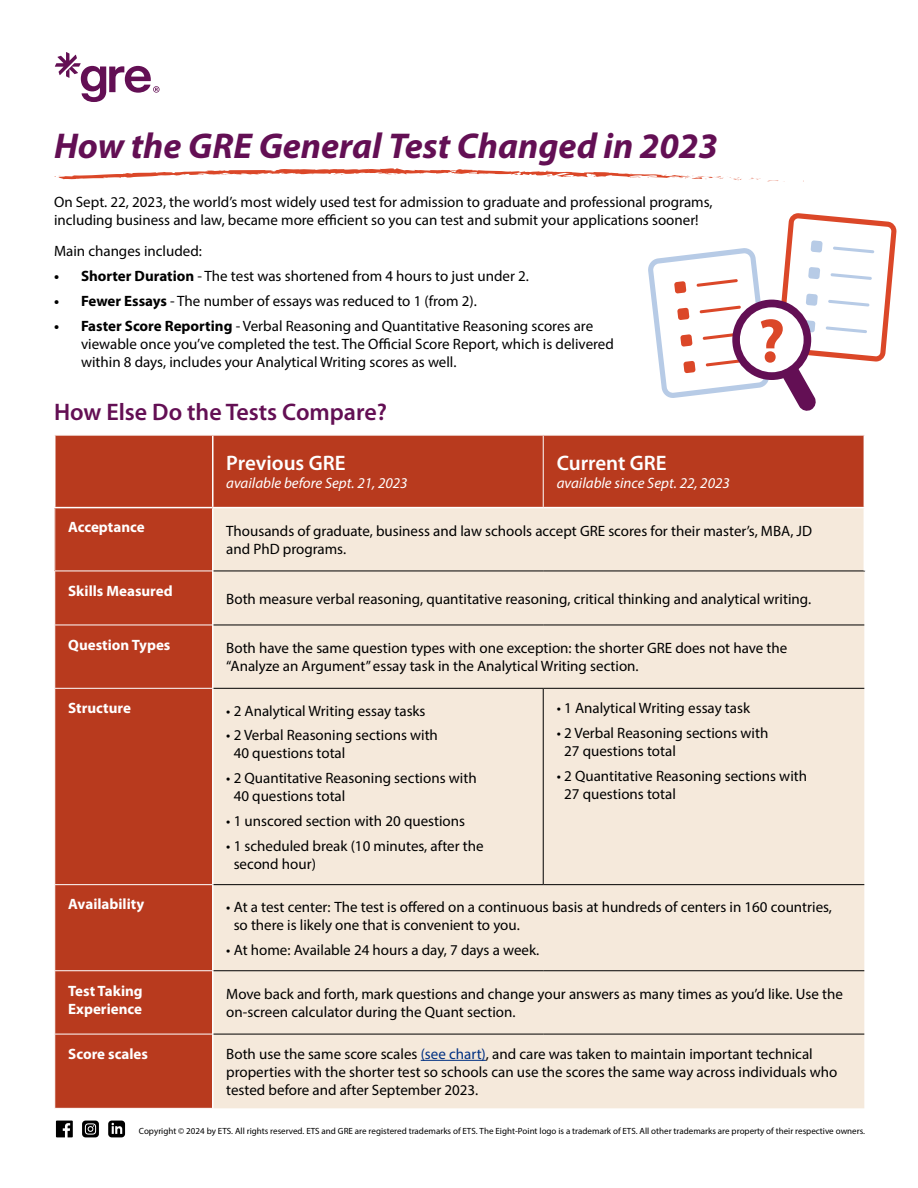
<style>
.page{position:relative;width:918px;height:1188px;background:#fff}
.page>*{position:absolute;margin:0;border:0;box-sizing:border-box;transform-origin:0 0}
.t1{font:italic 700 36px "Myriad Pro";color:#630f54}
.t2{font:600 24px "Myriad Pro";color:#630f54}
.t3{font:600 21px "Myriad Pro";color:#fff}
.t4{font:15px/18px "Myriad Pro";color:#000}
.t5{font:700 15px/18px "Myriad Pro";color:#fff}
.t6{font:italic 15px "Myriad Pro";color:#fff}
.t7{font:9px "Myriad Pro";color:#000}
.s1{font-weight:700}
.s2{color:#003082}
</style>
<div class="page">
<svg style="left:749px;top:178px;width:36px;height:4px"></svg>
<svg style="left:54px;top:168px;width:688px;height:13px"></svg>
<svg style="left:648px;top:213px;width:249px;height:198px"></svg>
<div style="left:55px;top:436px;width:809px;height:672px;background:#b83a1e"></div>
<div style="left:55px;top:508px;width:158px;height:63px;background:#b83a1e"></div>
<div style="left:214px;top:508px;width:650px;height:600px;background:#f5e9db"></div>
<hr style="left:54px;top:436px;width:2px;height:71px;background:#fff">
<hr style="left:212px;top:436px;width:2px;height:71px;background:#fff">
<hr style="left:213px;top:507px;width:330px;height:1px;background:#fff">
<hr style="left:543px;top:507px;width:322px;height:1px;background:#fff">
<hr style="left:543px;top:436px;width:1px;height:71px;background:#fff">
<hr style="left:54px;top:507px;width:159px;height:1px;background:#fff">
<hr style="left:212px;top:508px;width:2px;height:63px;background:#fff">
<hr style="left:212px;top:571px;width:2px;height:54px;background:#fff">
<hr style="left:212px;top:625px;width:2px;height:63px;background:#fff">
<hr style="left:212px;top:688px;width:2px;height:197px;background:#fff">
<hr style="left:212px;top:885px;width:2px;height:86px;background:#fff">
<hr style="left:212px;top:971px;width:2px;height:63px;background:#fff">
<hr style="left:212px;top:1034px;width:2px;height:74px;background:#fff">
<hr style="left:54px;top:571px;width:158px;height:1px;background:#fff">
<hr style="left:54px;top:625px;width:158px;height:1px;background:#fff">
<hr style="left:54px;top:688px;width:158px;height:1px;background:#fff">
<hr style="left:54px;top:884px;width:158px;height:1px;background:#fff">
<hr style="left:54px;top:970px;width:158px;height:1px;background:#fff">
<hr style="left:54px;top:1034px;width:158px;height:1px;background:#fff">
<hr style="left:214px;top:571px;width:329px;height:1px;background:#000">
<hr style="left:543px;top:571px;width:322px;height:1px;background:#000">
<hr style="left:214px;top:688px;width:329px;height:1px;background:#000">
<hr style="left:543px;top:688px;width:321px;height:1px;background:#000">
<hr style="left:543px;top:689px;width:1px;height:195px;background:#000">
<hr style="left:214px;top:884px;width:329px;height:1px;background:#000">
<hr style="left:543px;top:884px;width:321px;height:1px;background:#000">
<hr style="left:214px;top:970px;width:329px;height:1px;background:#000">
<hr style="left:543px;top:970px;width:321px;height:1px;background:#000">
<hr style="left:214px;top:1034px;width:329px;height:1px;background:#000">
<hr style="left:543px;top:1034px;width:321px;height:1px;background:#000">
<hr style="left:214px;top:625px;width:329px;height:1px;background:#000">
<hr style="left:543px;top:625px;width:321px;height:1px;background:#000">
<hr style="left:421px;top:1060px;width:65px;height:1px;background:#003082">
<svg style="left:56px;top:1121px;width:17px;height:16px"></svg>
<svg style="left:82px;top:1121px;width:17px;height:16px"></svg>
<svg style="left:108px;top:1121px;width:17px;height:16px"></svg>
<svg style="left:55px;top:52px;width:105px;height:50px"></svg>
<h1 class="t1" style="left:54px;top:123px;width:665px">How the GRE General Test Changed in 2023</h1>
<p class="t4" style="left:54px;top:193px;width:660px">On Sept. 22, 2023, the world’s most widely used test for admission to graduate and professional programs, including business and law, became more efficient so you can test and submit your applications sooner!</p>
<p class="t4" style="left:54px;top:242px;width:149px">Main changes included:</p>
<p class="t4" style="left:54px;top:267px;width:476px"><span class="s1">• Shorter Duration</span> - The test was shortened from 4 hours to just under 2.</p>
<p class="t4" style="left:54px;top:292px;width:424px"><span class="s1">• Fewer Essays</span> - The number of essays was reduced to 1 (from 2).</p>
<p class="t4" style="left:81px;top:316px;width:534px;text-indent:-27px"><span class="s1">• Faster Score Reporting</span> - Verbal Reasoning and Quantitative Reasoning scores are viewable once you’ve completed the test. The Official Score Report, which is delivered within 8 days, includes your Analytical Writing scores as well.</p>
<h2 class="t2" style="left:54px;top:396px;width:335px">How Else Do the Tests Compare?</h2>
<h3 class="t3" style="left:226px;top:450px;width:121px">Previous GRE</h3>
<p class="t6" style="left:226px;top:474px;width:183px">available before Sept. 21, 2023</p>
<h3 class="t3" style="left:557px;top:450px;width:111px">Current GRE</h3>
<p class="t6" style="left:557px;top:474px;width:175px">available since Sept. 22, 2023</p>
<p class="t5" style="left:68px;top:518px;width:78px">Acceptance</p>
<p class="t4" style="left:226px;top:522px;width:587px">Thousands of graduate, business and law schools accept GRE scores for their master’s, MBA, JD and PhD programs.</p>
<p class="t5" style="left:68px;top:581px;width:106px">Skills Measured</p>
<p class="t4" style="left:226px;top:589px;width:586px">Both measure verbal reasoning, quantitative reasoning, critical thinking and analytical writing.</p>
<p class="t5" style="left:68px;top:635px;width:104px">Question Types</p>
<p class="t4" style="left:226px;top:639px;width:563px">Both have the same question types with one exception: the shorter GRE does not have the “Analyze an Argument” essay task in the Analytical Writing section.</p>
<p class="t5" style="left:68px;top:699px;width:64px">Structure</p>
<p class="t4" style="left:226px;top:701px;width:201px">• 2 Analytical Writing essay tasks</p>
<p class="t4" style="left:234px;top:726px;width:206px;text-indent:-7px">• 2 Verbal Reasoning sections with<br>40 questions total</p>
<p class="t4" style="left:234px;top:769px;width:244px;text-indent:-7px">• 2 Quantitative Reasoning sections with<br>40 questions total</p>
<p class="t4" style="left:226px;top:812px;width:240px">• 1 unscored section with 20 questions</p>
<p class="t4" style="left:234px;top:836px;width:251px;text-indent:-7px">• 1 scheduled break (10 minutes, after the second hour)</p>
<p class="t4" style="left:557px;top:699px;width:195px">• 1 Analytical Writing essay task</p>
<p class="t4" style="left:564px;top:724px;width:206px;text-indent:-7px">• 2 Verbal Reasoning sections with<br>27 questions total</p>
<p class="t4" style="left:564px;top:766px;width:244px;text-indent:-7px">• 2 Quantitative Reasoning sections with<br>27 questions total</p>
<p class="t5" style="left:68px;top:895px;width:78px">Availability</p>
<p class="t4" style="left:234px;top:898px;width:600px;text-indent:-7px">• At a test center: The test is offered on a continuous basis at hundreds of centers in 160 countries, so there is likely one that is convenient to you.</p>
<p class="t4" style="left:226px;top:940px;width:315px">• At home: Available 24 hours a day, 7 days a week.</p>
<p class="t5" style="left:68px;top:981px;width:76px">Test Taking<br>Experience</p>
<p class="t4" style="left:226px;top:985px;width:618px">Move back and forth, mark questions and change your answers as many times as you’d like. Use the on-screen calculator during the Quant section.</p>
<p class="t5" style="left:68px;top:1044px;width:81px">Score scales</p>
<p class="t4" style="left:226px;top:1045px;width:613px">Both use the same score scales <span class="s2">(see chart)</span>, and care was taken to maintain important technical properties with the shorter test so schools can use the scores the same way across individuals who tested before and after September 2023.</p>
<p class="t7" style="left:139px;top:1125px;width:728px">Copyright © 2024 by ETS. All rights reserved. ETS and GRE are registered trademarks of ETS. The Eight-Point logo is a trademark of ETS. All other trademarks are property of their respective owners.</p>
</div>
